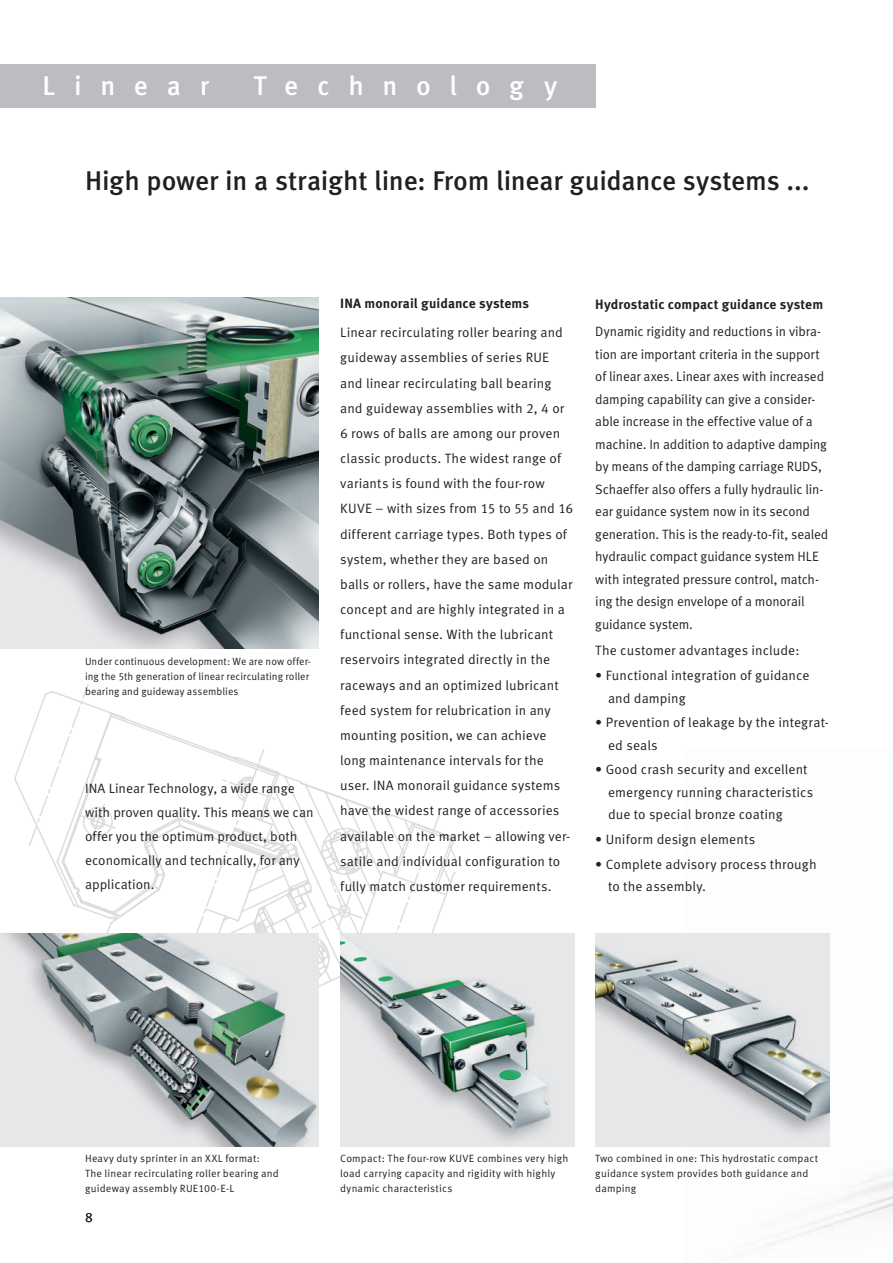
<style>
.page{position:relative;width:893px;height:1263px;background:#fff}
.page>*{position:absolute;margin:0;border:0;box-sizing:border-box;transform-origin:0 0}
.t1{font:500 27px "Schaeffler Meta";letter-spacing:-.01em;color:#231f20}
.t2{font:500 27px "Schaeffler Meta";letter-spacing:.69em;color:#fff}
.t3{font:13.5px/25.2px "Schaeffler Meta";letter-spacing:.005em;color:#231f20}
.t4{font:700 13.5px "Schaeffler Meta";letter-spacing:.005em;color:#231f20}
.t5{font:10.5px/15px "Schaeffler Meta";letter-spacing:.015em;color:#231f20}
</style>
<div class="page">
<svg style="left:14px;top:684px;width:307px;height:303px"></svg>
<svg style="left:72px;top:757px;width:384px;height:229px"></svg>
<img style="left:685px;top:933px;width:208px;height:316px">
<div style="left:0;top:64px;width:595px;height:43px;background:#bcbdc0"></div>
<img style="left:0;top:298px;width:319px;height:350px">
<img style="left:595px;top:933px;width:234px;height:213px">
<img style="left:340px;top:933px;width:234px;height:213px">
<img style="left:0;top:933px;width:319px;height:213px">
<h1 class="t2" style="left:43px;top:69px;width:168px">Linear</h1>
<h1 class="t2" style="left:254px;top:69px;width:305px">Technology</h1>
<h1 class="t1" style="left:85px;top:164px;width:726px">High power in a straight line: From linear guidance systems ...</h1>
<p class="t5" style="left:85px;top:654px;width:228px">Under continuous development: We are now offer&shy;ing the 5th generation of linear recirculating roller bearing and guideway assemblies</p>
<p class="t3" style="left:85px;top:776px;width:230px;line-height:24px">INA Linear Technology, a wide range with proven quality. This means we can offer you the optimum product, both economically and technically, for any application.</p>
<p class="t4" style="left:340px;top:295px;width:190px">INA monorail guidance systems</p>
<p class="t3" style="left:340px;top:320px;width:235px">Linear recirculating roller bearing and guideway assemblies of series RUE and linear recirculating ball bearing and guideway assemblies with 2, 4 or 6 rows of balls are among our proven classic products. The widest range of variants is found with the four-row KUVE – with sizes from 15 to 55 and 16 different carriage types. Both types of system, whether they are based on balls or rollers, have the same modular concept and are highly integrated in a functional sense. With the lubricant reservoirs integrated directly in the raceways and an optimized lubricant feed system for relubrication in any mounting position, we can achieve long maintenance intervals for the user. INA monorail guidance systems have the widest range of accessories available on the market – allowing ver&shy;satile and individual configuration to fully match customer requirements.</p>
<p class="t4" style="left:595px;top:296px;width:229px">Hydrostatic compact guidance system</p>
<p class="t3" style="left:595px;top:320px;width:235px;line-height:22.5px">Dynamic rigidity and reductions in vibra&shy;tion are important criteria in the support of linear axes. Linear axes with increased damping capability can give a consider&shy;able increase in the effective value of a machine. In addition to adaptive damping by means of the damping carriage RUDS, Schaeffer also offers a fully hydraulic lin&shy;ear guidance system now in its second generation. This is the ready-to-fit, sealed hydraulic compact guidance system HLE with integrated pressure control, match&shy;ing the design envelope of a monorail guidance system.</p>
<p class="t3" style="left:595px;top:638px;width:206px">The customer advantages include:</p>
<p class="t3" style="left:608px;top:664px;width:203px;line-height:22.5px;text-indent:-13px">• Functional integration of guidance and damping</p>
<p class="t3" style="left:608px;top:711px;width:222px;line-height:22.5px;text-indent:-13px">• Prevention of leakage by the integrat&shy;ed seals</p>
<p class="t3" style="left:608px;top:758px;width:207px;line-height:22.5px;text-indent:-13px">• Good crash security and excellent emergency running characteristics due to special bronze coating</p>
<p class="t3" style="left:595px;top:827px;width:161px">• Uniform design elements</p>
<p class="t3" style="left:608px;top:853px;width:210px;line-height:22.5px;text-indent:-13px">• Complete advisory process through to the assembly.</p>
<p class="t5" style="left:85px;top:1151px;width:195px">Heavy duty sprinter in an XXL format:<br>The linear recirculating roller bearing and guideway assembly RUE100-E-L</p>
<p class="t3" style="left:85px;top:1205px;width:9px">8</p>
<p class="t5" style="left:340px;top:1151px;width:230px">Compact: The four-row KUVE combines very high load carrying capacity and rigidity with highly dynamic characteristics</p>
<p class="t5" style="left:595px;top:1151px;width:224px">Two combined in one: This hydrostatic compact guidance system provides both guidance and damping</p>
</div>
